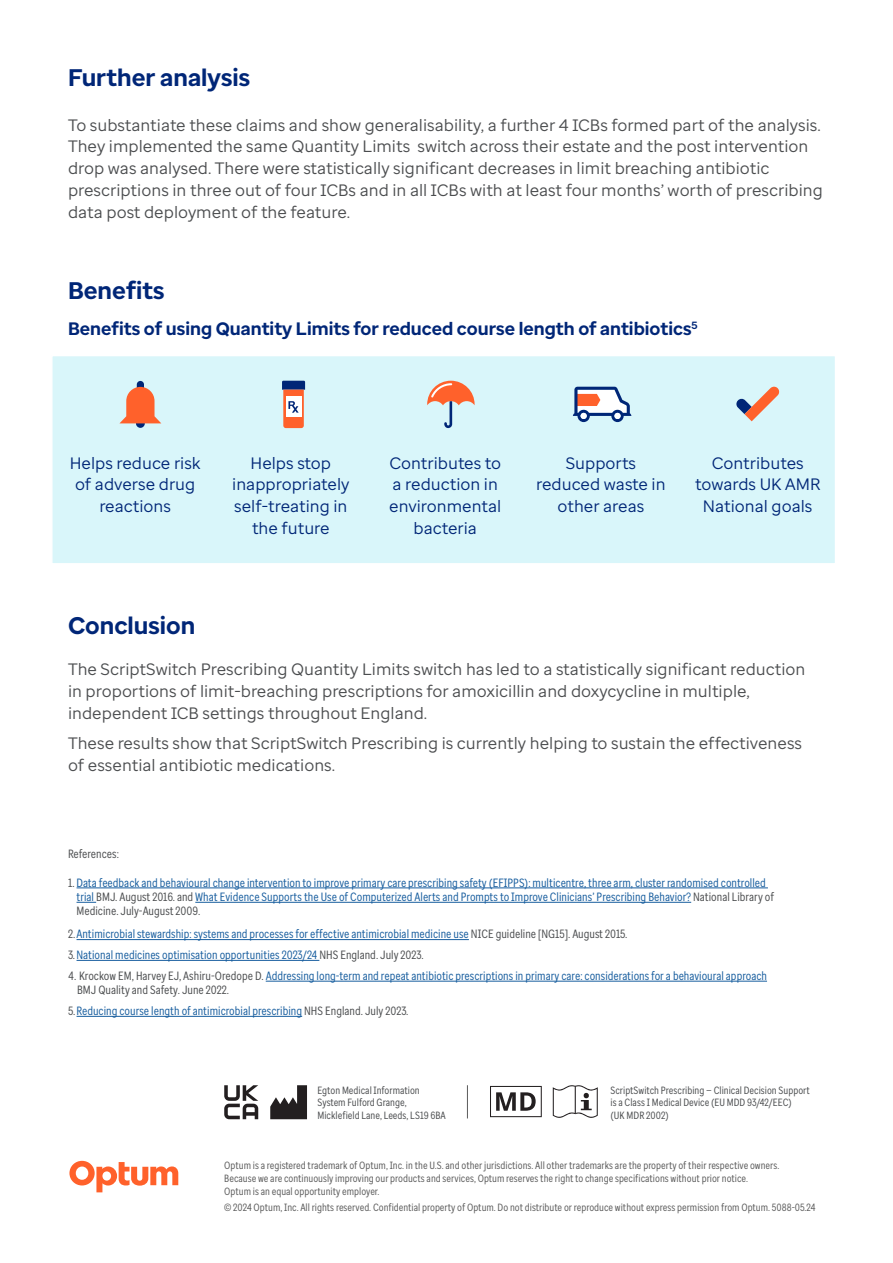
<style>
.page{position:relative;width:893px;height:1263px;background:#fff}
.page>*{position:absolute;margin:0;border:0;box-sizing:border-box;transform-origin:0 0}
.Heading_2{font:700 24px "Enterprise Sans";color:#002677}
.Heading_3{font:700 18px "Enterprise Sans";color:#002677}
.Body_text{font:16.5px/21.8px "Enterprise Sans";color:#4b4d4f}
.Body_text-2{font:16.5px/21.8px "Enterprise Sans";color:#002677;text-align:center}
.t1{font:12px/14.4px "Enterprise Sans Cond";color:#175d9e}
.Disclaimer{font:12px "Enterprise Sans Cond";color:#4b4d4f}
.Disclaimer-2{font:10.5px/12.6px "Enterprise Sans Cond";color:#5a5a5a}
.t2{font:10.5px/12.6px "Enterprise Sans Cond";color:#4b4d4f}
.s1{color:#4b4d4f}
</style>
<div class="page">
<div style="left:51px;top:355px;width:785px;height:210px;background:#d9f6fa;border:2px solid #fff"></div>
<svg style="left:136px;top:419px;width:9px;height:9px"></svg>
<svg style="left:120px;top:381px;width:41px;height:42px"></svg>
<svg style="left:282px;top:381px;width:23px;height:47px"></svg>
<svg style="left:427px;top:381px;width:48px;height:47px"></svg>
<svg style="left:573px;top:387px;width:58px;height:35px"></svg>
<div style="left:614px;top:413px;width:7px;height:6px;background:#fff;border-radius:50%"></div>
<svg style="left:736px;top:387px;width:43px;height:34px"></svg>
<svg style="left:69px;top:1161px;width:109px;height:31px"></svg>
<hr style="left:77px;top:887px;width:691px;height:1px;background:#175d9e">
<svg style="left:77px;top:902px;width:19px;height:1px"></svg>
<hr style="left:195px;top:902px;width:496px;height:1px;background:#175d9e">
<hr style="left:77px;top:939px;width:392px;height:1px;background:#175d9e">
<hr style="left:77px;top:960px;width:242px;height:1px;background:#175d9e">
<hr style="left:266px;top:981px;width:501px;height:1px;background:#175d9e">
<hr style="left:77px;top:1016px;width:225px;height:1px;background:#175d9e">
<hr style="left:467px;top:1085px;width:1px;height:33px;background:#5a5a5a">
<svg style="left:224px;top:1085px;width:34px;height:34px"></svg>
<svg style="left:270px;top:1085px;width:37px;height:34px"></svg>
<svg style="left:553px;top:1085px;width:45px;height:33px"></svg>
<svg style="left:490px;top:1086px;width:52px;height:31px"></svg>
<h2 class="Heading_2" style="left:68px;top:62px;width:184px">Further analysis</h2>
<p class="Body_text" style="left:68px;top:114px;width:756px">To substantiate these claims and show generalisability, a further 4 ICBs formed part of the analysis.<br>They implemented the same Quantity Limits switch across their estate and the post intervention drop was analysed. There were statistically significant decreases in limit breaching antibiotic prescriptions in three out of four ICBs and in all ICBs with at least four months’ worth of prescribing data post deployment of the feature.</p>
<h2 class="Heading_2" style="left:68px;top:275px;width:98px">Benefits</h2>
<h3 class="Heading_3" style="left:68px;top:317px;width:631px">Benefits of using Quantity Limits for reduced course length of antibiotics<sup>5</sup></h3>
<p class="Body_text-2" style="left:70px;top:452px;width:132px">Helps reduce risk of adverse drug reactions</p>
<p class="Body_text-2" style="left:232px;top:452px;width:119px">Helps stop inappropriately self-treating in the future</p>
<p class="Body_text-2" style="left:389px;top:452px;width:114px">Contributes to a reduction in environmental bacteria</p>
<p class="Body_text-2" style="left:536px;top:452px;width:131px">Supports reduced waste in other areas</p>
<p class="Body_text-2" style="left:695px;top:452px;width:127px">Contributes towards UK AMR<br>National goals</p>
<h2 class="Heading_2" style="left:68px;top:610px;width:129px">Conclusion</h2>
<p class="Body_text" style="left:68px;top:658px;width:739px">The ScriptSwitch Prescribing Quantity Limits switch has led to a statistically significant reduction in proportions of limit-breaching prescriptions for amoxicillin and doxycycline in multiple, independent ICB settings throughout England.</p>
<p class="Body_text" style="left:68px;top:732px;width:736px">These results show that ScriptSwitch Prescribing is currently helping to sustain the effectiveness of essential antibiotic medications.</p>
<p class="Disclaimer" style="left:68px;top:846px;width:52px">References:</p>
<p class="t1" style="left:77px;top:875px;width:699px;text-indent:-9px"><span class="s1">1.</span> Data feedback and behavioural change intervention to improve primary care prescribing safety (EFIPPS): multicentre, three arm, cluster randomised controlled trial <span class="s1">BMJ. August 2016. and</span> What Evidence Supports the Use of Computerized Alerts and Prompts to Improve Clinicians’ Prescribing Behavior? <span class="s1">National Library of<br>Medicine. July-August 2009.</span></p>
<p class="t1" style="left:68px;top:927px;width:561px"><span class="s1">2.</span>Antimicrobial stewardship: systems and processes for effective antimicrobial medicine use <span class="s1">NICE guideline [NG15]. August 2015.</span></p>
<p class="t1" style="left:68px;top:948px;width:357px"><span class="s1">3.</span>National medicines optimisation opportunities 2023/24 <span class="s1">NHS England. July 2023.</span></p>
<p class="t1" style="left:77px;top:968px;width:691px;text-indent:-9px"><span class="s1">4. Krockow EM, Harvey EJ, Ashiru-Oredope D.</span> Addressing long-term and repeat antibiotic prescriptions in primary care: considerations for a behavioural approach<br><span class="s1">BMJ Quality and Safety. June 2022.</span></p>
<p class="t1" style="left:68px;top:1004px;width:342px"><span class="s1">5.</span>Reducing course length of antimicrobial prescribing <span class="s1">NHS England. July 2023.</span></p>
<p class="t2" style="left:317px;top:1084px;width:130px">Egton Medical Information<br>System Fulford Grange,<br>Micklefield Lane, Leeds, LS19 6BA</p>
<p class="t2" style="left:610px;top:1084px;width:201px">ScriptSwitch Prescribing — Clinical Decision Support is a Class I Medical Device (EU MDD 93/42/EEC)<br>(UK MDR 2002)</p>
<p class="Disclaimer-2" style="left:224px;top:1159px;width:557px">Optum is a registered trademark of Optum, Inc. in the U.S. and other jurisdictions. All other trademarks are the property of their respective owners.<br>Because we are continuously improving our products and services, Optum reserves the right to change specifications without prior notice.<br>Optum is an equal opportunity employer.</p>
<p class="Disclaimer-2" style="left:224px;top:1201px;width:593px">© 2024 Optum, Inc. All rights reserved. Confidential property of Optum. Do not distribute or reproduce without express permission from Optum. 5088-05.24</p>
</div>
